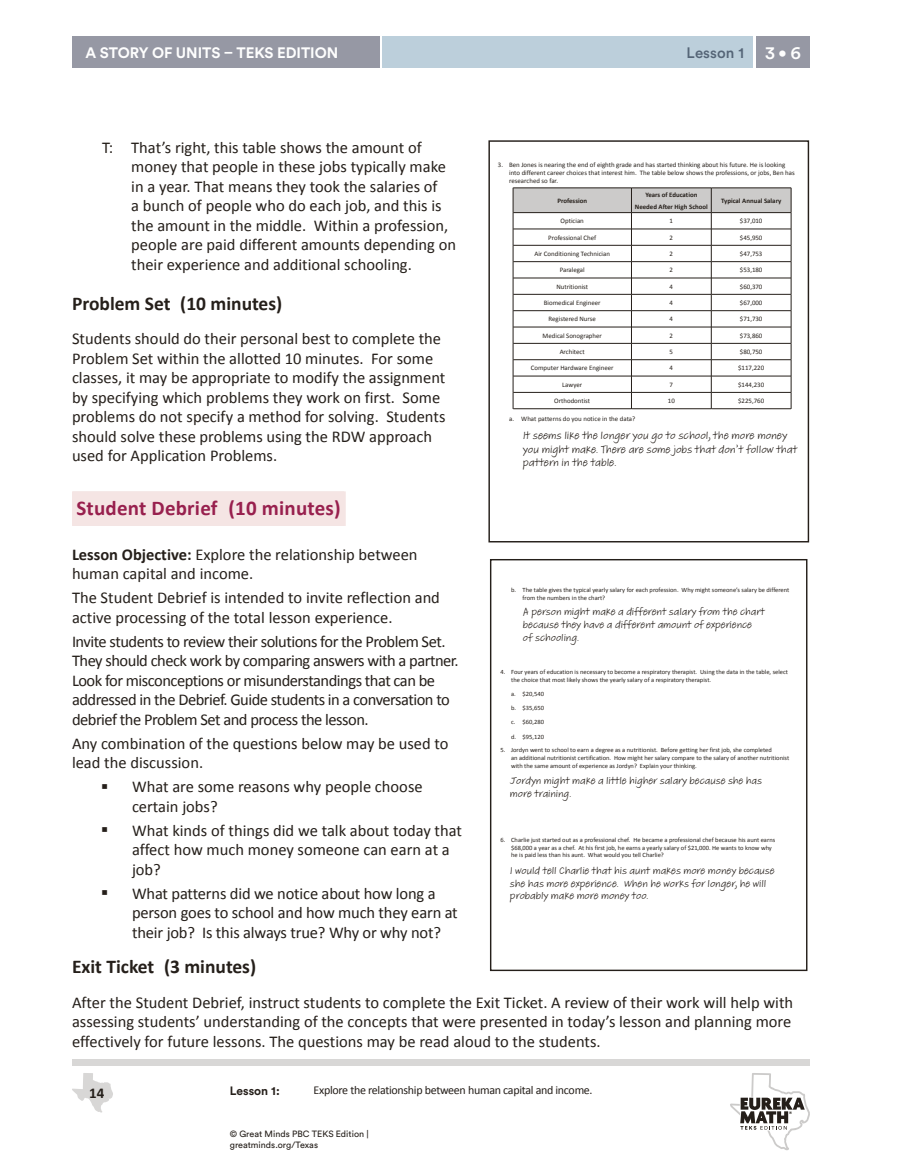
<style>
.page{position:relative;width:918px;height:1175px;background:#fff}
.page>*{position:absolute;margin:0;border:0;box-sizing:border-box;transform-origin:0 0}
.t1{font:700 21px "Calibri";letter-spacing:.01em;color:#98204e}
.t2{font:700 19.5px "Calibri";color:#251f1a}
.t3{font:16.5px/19.5px "Calibri";color:#251f1a}
.t4{font:16.5px/19.5px "Calibri";letter-spacing:-.03em;color:#251f1a}
.t5{font:700 15px "Circular Std";letter-spacing:-.005em;color:#fefefe}
.t6{font:500 15px "Circular Std";letter-spacing:.005em;color:#556577}
.t7{font:700 15px "Calibri";color:#251f1a}
.t8{font:12px "Calibri";letter-spacing:-.025em;color:#251f1a}
.t9{font:700 12px "Circular Std";color:#251f1a}
.t10{font:11.25px/13.5px "Adobe Handwriting Tiffany";color:#251f1a}
.t11{font:10.65px/12.8px "Adobe Handwriting Tiffany";color:#251f1a}
.t12{font:9px/10.5px "Circular Std";color:#251f1a}
.t13{font:6.9px/8.1px "Calibri";color:#251f1a}
.t14{font:700 6.9px/12.1px "Calibri";color:#251f1a;text-align:center}
.t15{font:6.45px/7.6px "Calibri";color:#251f1a}
.t16{font:4.95px "STIX";color:#251f1a}
.s1{font-size:18px;color:#fefefe}
.s2{color:#fefefe}
.s3{font-weight:700}
</style>
<div class="page">
<div style="left:382px;top:36px;width:371px;height:32px;background:#bccfdb"></div>
<div style="left:72px;top:36px;width:308px;height:32px;background:#9698a4"></div>
<div style="left:756px;top:36px;width:54px;height:32px;background:#9698a4"></div>
<div style="left:72px;top:1059px;width:738px;height:6px;background:#d8d7d6"></div>
<svg style="left:72px;top:1073px;width:41px;height:39px"></svg>
<svg style="left:730px;top:1073px;width:80px;height:77px"></svg>
<div style="left:72px;top:491px;width:274px;height:35px;background:#f5e5e4"></div>
<svg style="left:513px;top:188px;width:279px;height:221px"></svg>
<hr style="left:513px;top:408px;width:118px;height:1px;background:#251f1a">
<hr style="left:632px;top:408px;width:79px;height:1px;background:#251f1a">
<hr style="left:711px;top:408px;width:80px;height:1px;background:#251f1a">
<div style="left:488px;top:140px;width:321px;height:402px;border:1px solid #251f1a"></div>
<div style="left:490px;top:559px;width:317px;height:412px;border:1px solid #251f1a"></div>
<p class="t5" style="left:86px;top:43px;width:254px">A STORY OF UNITS – TEKS EDITION</p>
<p class="t6" style="left:687px;top:43px;width:116px">Lesson 1 <span class="s1">3</span> <span class="s2">•</span> <span class="s1">6</span></p>
<p class="t3" style="left:131px;top:137px;width:326px;text-indent:-29px">T: That’s right, this table shows the amount of money that people in these jobs typically make in a year. That means they took the salaries of<br>a bunch of people who do each job, and this is the amount in the middle. Within a profession, people are paid different amounts depending on their experience and additional schooling.</p>
<p class="t2" style="left:72px;top:291px;width:212px">Problem Set (10 minutes)</p>
<p class="t3" style="left:72px;top:329px;width:375px">Students should do their personal best to complete the Problem Set within the allotted 10 minutes. For some classes, it may be appropriate to modify the assignment by specifying which problems they work on first. Some problems do not specify a method for solving. Students should solve these problems using the RDW approach used for Application Problems.</p>
<p class="t1" style="left:76px;top:495px;width:266px">Student Debrief (10 minutes)</p>
<p class="t3" style="left:72px;top:544px;width:347px"><span class="s3">Lesson Objective:</span> Explore the relationship between human capital and income.</p>
<p class="t3" style="left:72px;top:588px;width:369px">The Student Debrief is intended to invite reflection and active processing of the total lesson experience.</p>
<p class="t4" style="left:72px;top:631px;width:388px">Invite students to review their solutions for the Problem Set.<br>They should check work by comparing answers with a partner.<br>Look for misconceptions or misunderstandings that can be addressed in the Debrief. Guide students in a conversation to debrief the Problem Set and process the lesson.</p>
<p class="t3" style="left:72px;top:733px;width:378px">Any combination of the questions below may be used to lead the discussion.</p>
<p class="t16" style="left:102px;top:783px;width:7px">⬛</p>
<p class="t3" style="left:132px;top:777px;width:292px">What are some reasons why people choose certain jobs?</p>
<p class="t16" style="left:102px;top:826px;width:7px">⬛</p>
<p class="t3" style="left:132px;top:820px;width:332px">What kinds of things did we talk about today that affect how much money someone can earn at a job?</p>
<p class="t16" style="left:102px;top:889px;width:7px">⬛</p>
<p class="t3" style="left:132px;top:883px;width:327px">What patterns did we notice about how long a person goes to school and how much they earn at their job? Is this always true? Why or why not?</p>
<p class="t2" style="left:72px;top:954px;width:186px">Exit Ticket (3 minutes)</p>
<p class="t3" style="left:72px;top:992px;width:723px;text-align:justify">After the Student Debrief, instruct students to complete the Exit Ticket. A review of their work will help with assessing students’ understanding of the concepts that were presented in today’s lesson and planning more effectively for future lessons. The questions may be read aloud to the students.</p>
<p class="t13" style="left:509px;top:161px;width:287px;text-indent:-11px">3. Ben Jones is nearing the end of eighth grade and has started thinking about his future. He is looking into different career choices that interest him. The table below shows the professions, or jobs, Ben has researched so far.</p>
<p class="t14" style="left:557px;top:194px;width:31px">Profession</p>
<p class="t14" style="left:635px;top:188px;width:75px">Years of Education<br>Needed After High School</p>
<p class="t14" style="left:721px;top:194px;width:62px">Typical Annual Salary</p>
<p class="t13" style="left:561px;top:217px;width:25px">Optician</p>
<p class="t13" style="left:670px;top:217px;width:5px">1</p>
<p class="t13" style="left:740px;top:217px;width:24px">$37,010</p>
<p class="t13" style="left:548px;top:233px;width:49px">Professional Chef</p>
<p class="t13" style="left:670px;top:233px;width:5px">2</p>
<p class="t13" style="left:740px;top:233px;width:24px">$45,950</p>
<p class="t13" style="left:534px;top:250px;width:77px">Air Conditioning Technician</p>
<p class="t13" style="left:670px;top:250px;width:5px">2</p>
<p class="t13" style="left:740px;top:250px;width:24px">$47,753</p>
<p class="t13" style="left:560px;top:266px;width:27px">Paralegal</p>
<p class="t13" style="left:670px;top:266px;width:5px">2</p>
<p class="t13" style="left:740px;top:266px;width:24px">$53,180</p>
<p class="t13" style="left:556px;top:282px;width:33px">Nutritionist</p>
<p class="t13" style="left:670px;top:282px;width:5px">4</p>
<p class="t13" style="left:740px;top:282px;width:24px">$60,370</p>
<p class="t13" style="left:544px;top:299px;width:58px">Biomedical Engineer</p>
<p class="t13" style="left:670px;top:299px;width:5px">4</p>
<p class="t13" style="left:740px;top:299px;width:24px">$67,000</p>
<p class="t13" style="left:549px;top:315px;width:49px">Registered Nurse</p>
<p class="t13" style="left:670px;top:315px;width:5px">4</p>
<p class="t13" style="left:740px;top:315px;width:24px">$71,730</p>
<p class="t13" style="left:543px;top:331px;width:61px">Medical Sonographer</p>
<p class="t13" style="left:670px;top:331px;width:5px">2</p>
<p class="t13" style="left:740px;top:331px;width:24px">$73,860</p>
<p class="t13" style="left:560px;top:348px;width:27px">Architect</p>
<p class="t13" style="left:670px;top:348px;width:5px">5</p>
<p class="t13" style="left:740px;top:348px;width:24px">$80,750</p>
<p class="t13" style="left:531px;top:364px;width:84px">Computer Hardware Engineer</p>
<p class="t13" style="left:670px;top:364px;width:5px">4</p>
<p class="t13" style="left:738px;top:364px;width:28px">$117,220</p>
<p class="t13" style="left:562px;top:380px;width:21px">Lawyer</p>
<p class="t13" style="left:670px;top:380px;width:5px">7</p>
<p class="t13" style="left:738px;top:380px;width:28px">$144,230</p>
<p class="t13" style="left:554px;top:397px;width:37px">Orthodontist</p>
<p class="t13" style="left:668px;top:397px;width:8px">10</p>
<p class="t13" style="left:738px;top:397px;width:28px">$225,760</p>
<p class="t13" style="left:509px;top:415px;width:128px">a. What patterns do you notice in the data?</p>
<p class="t10" style="left:523px;top:429px;width:276px">It seems like the longer you go to school, the more money you might make. There are some jobs that don’t follow that pattern in the table.</p>
<p class="t15" style="left:523px;top:586px;width:268px;text-indent:-12px">b. The table gives the typical yearly salary for each profession. Why might someone’s salary be different from the numbers in the chart?</p>
<p class="t11" style="left:523px;top:605px;width:243px">A person might make a different salary from the chart because they have a different amount of experience<br>of schooling.</p>
<p class="t15" style="left:511px;top:668px;width:278px;text-indent:-11px">4. Four years of education is necessary to become a respiratory therapist. Using the data in the table, select the choice that most likely shows the yearly salary of a respiratory therapist.</p>
<p class="t15" style="left:511px;top:687px;width:34px;line-height:14.1px;text-align:justify">a. $20,540 b. $35,650 c. $60,280 d. $95,120</p>
<p class="t15" style="left:511px;top:746px;width:280px;text-indent:-11px">5. Jordyn went to school to earn a degree as a nutritionist. Before getting her first job, she completed<br>an additional nutritionist certification. How might her salary compare to the salary of another nutritionist with the same amount of experience as Jordyn? Explain your thinking.</p>
<p class="t11" style="left:510px;top:774px;width:254px">Jordyn might make a little higher salary because she has more training.</p>
<p class="t15" style="left:511px;top:836px;width:266px;text-indent:-11px">6. Charlie just started out as a professional chef. He became a professional chef because his aunt earns $68,000 a year as a chef. At his first job, he earns a yearly salary of $21,000. He wants to know why he is paid less than his aunt. What would you tell Charlie?</p>
<p class="t11" style="left:510px;top:864px;width:266px">I would tell Charlie that his aunt makes more money because she has more experience. When he works for longer, he will probably make more money too.</p>
<p class="t7" style="left:89px;top:1083px;width:17px">14</p>
<p class="t9" style="left:230px;top:1082px;width:51px">Lesson 1:</p>
<p class="t12" style="left:230px;top:1128px;width:141px">© Great Minds PBC TEKS Edition | greatminds.org/Texas</p>
<p class="t8" style="left:314px;top:1082px;width:281px">Explore the relationship between human capital and income.</p>
</div>
